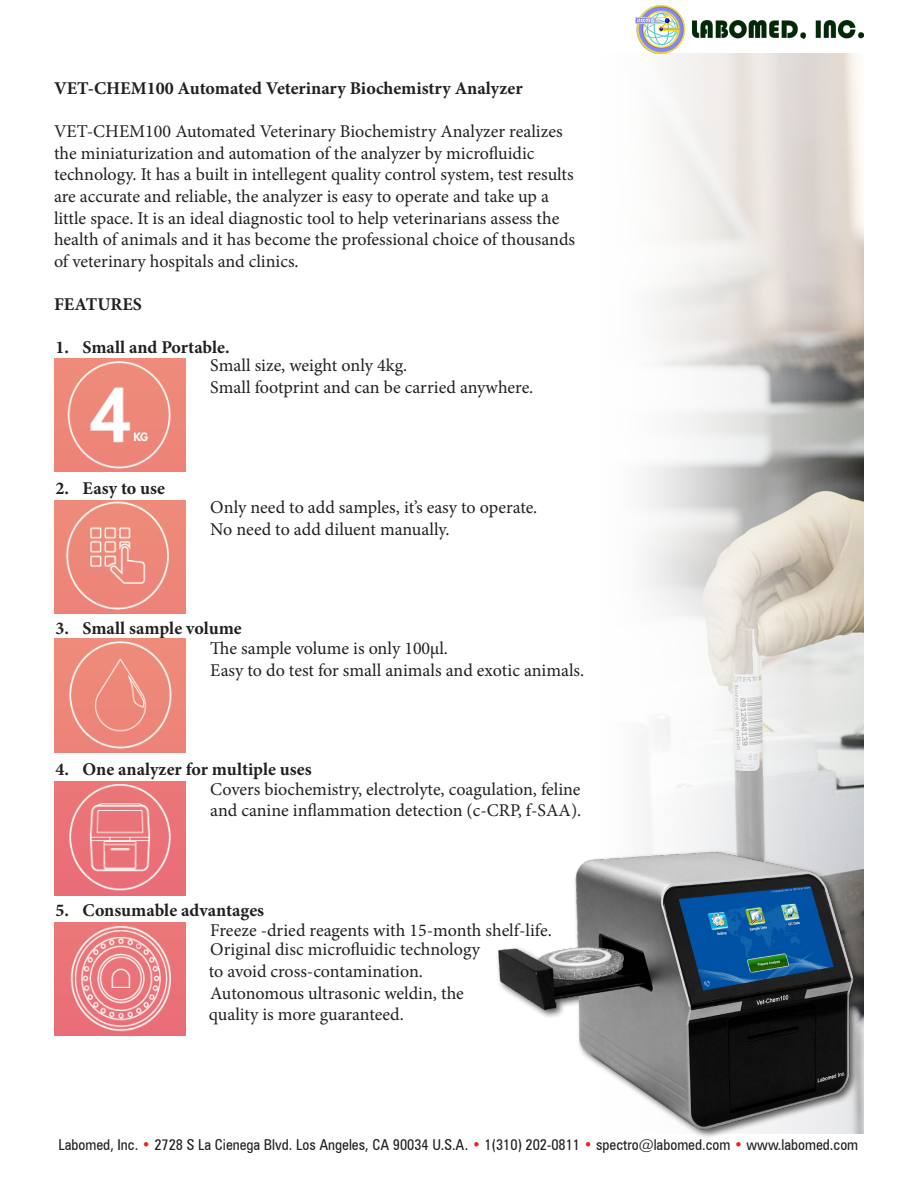
<style>
.page{position:relative;width:918px;height:1188px;background:#fff}
.page>*{position:absolute;margin:0;border:0;box-sizing:border-box;transform-origin:0 0}
.t1{font:18px/21.6px "Minion Pro";color:#231f20}
.t2{font:700 18px "Minion Pro";color:#231f20}
.t3{font:condensed 15px "Zurich BT";color:#231f20}
.s1{color:#ee2123}
</style>
<div class="page">
<img style="left:635px;top:6px;width:229px;height:48px">
<img style="left:642px;top:54px;width:222px;height:731px">
<img style="left:497px;top:785px;width:367px;height:349px">
<img style="left:54px;top:358px;width:131px;height:114px">
<img style="left:54px;top:500px;width:131px;height:114px">
<img style="left:54px;top:639px;width:132px;height:113px">
<img style="left:54px;top:782px;width:131px;height:113px">
<img style="left:54px;top:922px;width:131px;height:114px">
<p class="t2" style="left:54px;top:76px;width:470px">VET-CHEM100 Automated Veterinary Biochemistry Analyzer</p>
<p class="t1" style="left:54px;top:121px;width:523px">VET-CHEM100 Automated Veterinary Biochemistry Analyzer realizes the miniaturization and automation of the analyzer by microfluidic technology. It has a built in intellegent quality control system, test results are accurate and reliable, the analyzer is easy to operate and take up a little space. It is an ideal diagnostic tool to help veterinarians assess the health of animals and it has become the professional choice of thousands of veterinary hospitals and clinics.</p>
<p class="t2" style="left:54px;top:292px;width:89px">FEATURES</p>
<p class="t2" style="left:56px;top:335px;width:176px">1. Small and Portable.</p>
<p class="t1" style="left:210px;top:355px;width:198px">Small size, weight only 4kg.</p>
<p class="t1" style="left:210px;top:376px;width:325px">Small footprint and can be carried anywhere.</p>
<p class="t2" style="left:56px;top:475px;width:111px">2. Easy to use</p>
<p class="t1" style="left:210px;top:497px;width:329px">Only need to add samples, it’s easy to operate.</p>
<p class="t1" style="left:210px;top:519px;width:241px">No need to add diluent manually.</p>
<p class="t2" style="left:56px;top:616px;width:188px">3. Small sample volume</p>
<p class="t1" style="left:210px;top:638px;width:239px">The sample volume is only 100µl.</p>
<p class="t1" style="left:210px;top:659px;width:376px">Easy to do test for small animals and exotic animals.</p>
<p class="t2" style="left:56px;top:757px;width:258px">4. One analyzer for multiple uses</p>
<p class="t1" style="left:210px;top:778px;width:373px">Covers biochemistry, electrolyte, coagulation, feline and canine inflammation detection (c-CRP, f-SAA).</p>
<p class="t2" style="left:56px;top:897px;width:210px">5. Consumable advantages</p>
<p class="t1" style="left:210px;top:919px;width:343px">Freeze -dried reagents with 15-month shelf-life.</p>
<p class="t1" style="left:209px;top:939px;width:273px">Original disc microfluidic technology to avoid cross-contamination.</p>
<p class="t1" style="left:209px;top:982px;width:257px">Autonomous ultrasonic weldin, the quality is more guaranteed.</p>
<p class="t3" style="left:59px;top:1136px;width:801px">Labomed, Inc. <span class="s1">•</span> 2728 S La Cienega Blvd. Los Angeles, CA 90034 U.S.A. <span class="s1">•</span> 1(310) 202-0811 <span class="s1">•</span> spectro@labomed.com <span class="s1">•</span> www.labomed.com</p>
</div>
